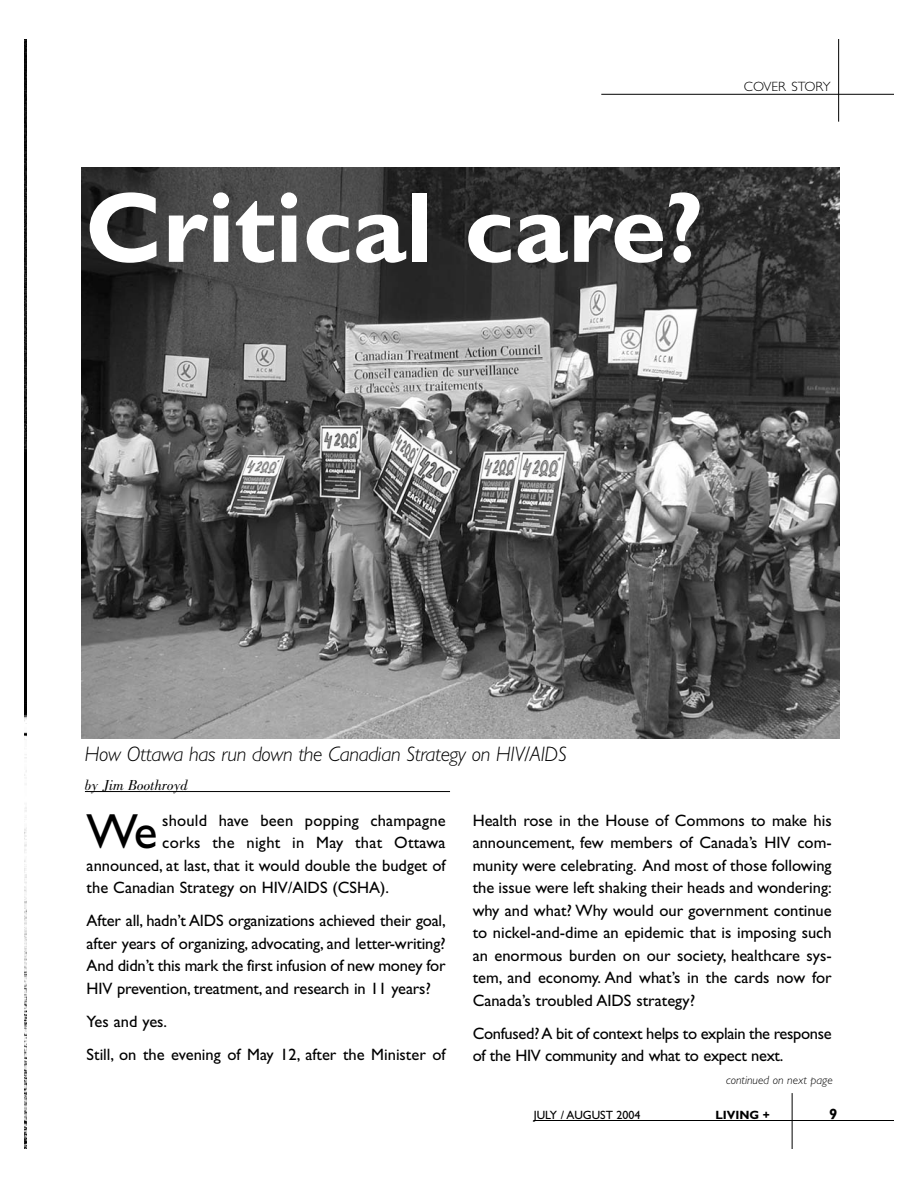
<style>
.page{position:relative;width:918px;height:1188px;background:#fff}
.page>*{position:absolute;margin:0;border:0;box-sizing:border-box;transform-origin:0 0}
.t1{font:700 100.5px "Gill Sans";color:#fff}
.t2{font:49.5px "Gill Sans";color:#000}
.t3{font:italic 300 21px "Gill Sans";letter-spacing:-.015em;color:#000}
.t4{font:16.5px/22.5px "Gill Sans";color:#000;text-align:justify}
.t5{font:16.5px/22.5px "Gill Sans";letter-spacing:-.02em;color:#000}
.t6{font:16.5px "Gill Sans";letter-spacing:.02em;color:#000}
.t7{font:italic 15px "Bodoni";color:#000}
.t8{font:700 15px "Gill Sans";color:#000}
.t9{font:300 13.5px "Gill Sans";color:#000}
.t10{font:italic 300 12px "Gill Sans";color:#000}
.t11{font:12px "Gill Sans";color:#000}
.t12{font:700 12px "Gill Sans";color:#000}
</style>
<div class="page">
<hr style="left:533px;top:1120px;width:361px;height:1px;background:#000">
<hr style="left:792px;top:1093px;width:1px;height:56px;background:#000">
<hr style="left:601px;top:94px;width:293px;height:1px;background:#000">
<hr style="left:838px;top:39px;width:1px;height:83px;background:#000">
<img style="left:82px;top:167px;width:757px;height:571px">
<hr style="left:85px;top:791px;width:365px;height:1px;background:#000">
<img style="left:24px;top:39px;width:2px;height:1110px">
<h1 class="t1" style="left:85px;top:193px;width:621px">Critical care?</h1>
<p class="t9" style="left:744px;top:82px;width:88px">COVER STORY</p>
<p class="t3" style="left:85px;top:747px;width:483px">How Ottawa has run down the Canadian Strategy on HIV/AIDS</p>
<p class="t7" style="left:85px;top:779px;width:105px">by Jim Boothroyd</p>
<h2 class="t2" style="left:87px;top:814px;width:72px">We</h2>
<p class="t4" style="left:162px;top:811px;width:285px">should have been popping champagne</p>
<p class="t6" style="left:162px;top:837px;width:285px">corks the night in May that Ottawa</p>
<p class="t4" style="left:87px;top:856px;width:361px">announced, at last, that it would double the budget of</p>
<p class="t4" style="left:87px;top:878px;width:304px">the Canadian Strategy on HIV/AIDS (CSHA).</p>
<p class="t4" style="left:87px;top:911px;width:361px">After all, hadn’t AIDS organizations achieved their goal, after years of organizing, advocating, and letter-writing?<br>And didn’t this mark the first infusion of new money for HIV prevention, treatment, and research in 11 years?</p>
<p class="t4" style="left:87px;top:1007px;width:361px;line-height:33.3px">Yes and yes.<br>Still, on the evening of May 12, after the Minister of</p>
<p class="t4" style="left:473px;top:811px;width:361px">Health rose in the House of Commons to make his announcement, few members of Canada’s HIV com&shy;munity were celebrating. And most of those following the issue were left shaking their heads and wondering: why and what? Why would our government continue to nickel-and-dime an epidemic that is imposing such an enormous burden on our society, healthcare sys&shy;tem, and economy. And what’s in the cards now for Canada’s troubled AIDS strategy?</p>
<p class="t5" style="left:473px;top:1024px;width:361px">Confused? A bit of context helps to explain the response of the HIV community and what to expect next.</p>
<p class="t10" style="left:726px;top:1076px;width:108px">continued on next page</p>
<p class="t11" style="left:534px;top:1111px;width:108px">JULY / AUGUST 2004</p>
<p class="t12" style="left:715px;top:1111px;width:56px">LIVING +</p>
<p class="t8" style="left:829px;top:1109px;width:10px">9</p>
</div>
